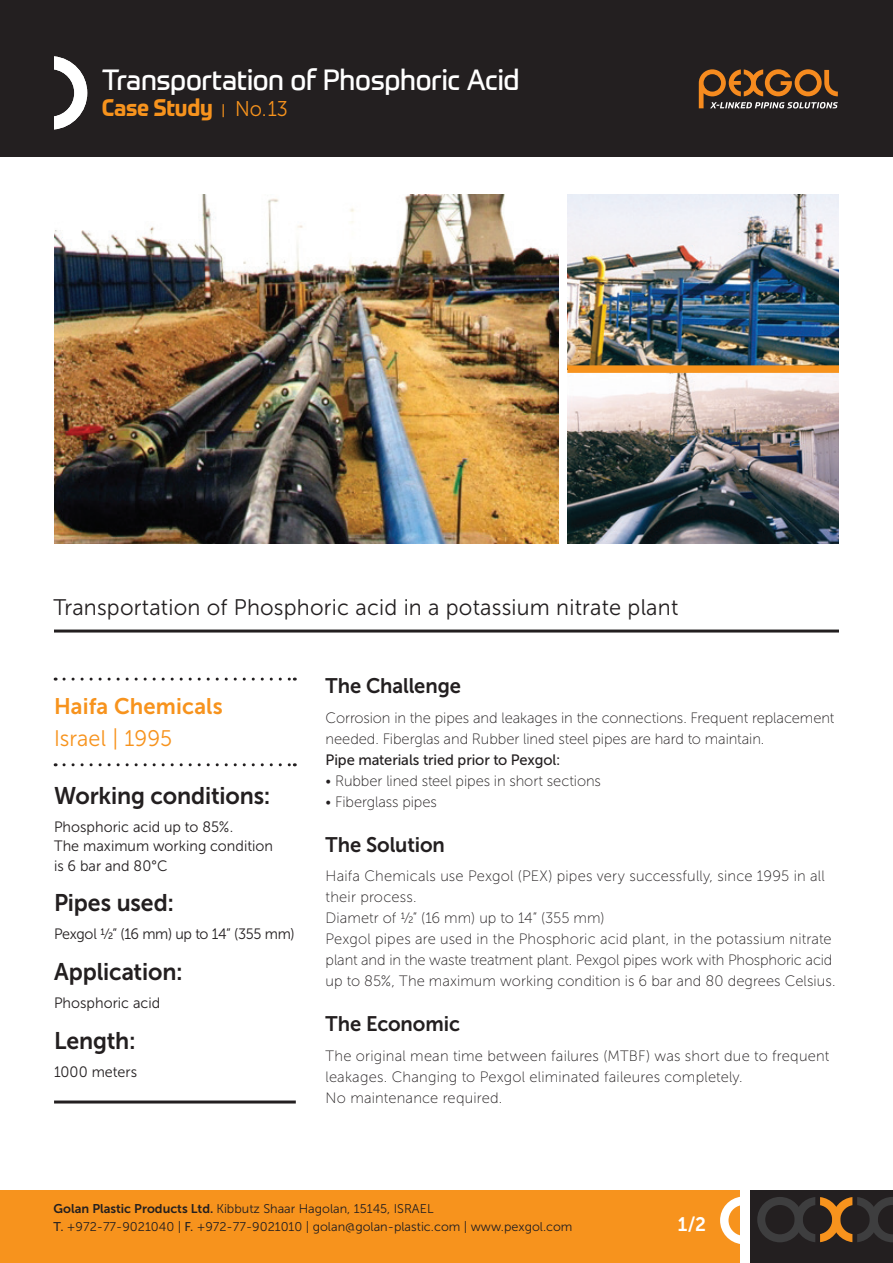
<style>
.page{position:relative;width:893px;height:1263px;background:#fff}
.page>*{position:absolute;margin:0;border:0;box-sizing:border-box;transform-origin:0 0}
.t1{font:28.5px "Prometo";letter-spacing:-.015em;color:#fff}
.t2{font:24px "Museo Sans 700";letter-spacing:-.005em;color:#231f20;scale:.96 1}
.t3{font:700 23.4px "Prometo";letter-spacing:-.01em;color:#f7931d;scale:.92 1}
.t4{font:22.5px "Museo Sans 300";letter-spacing:.01em;color:#231f20}
.t5{font:22.5px "Museo Sans 700";letter-spacing:.005em;color:#f7931d}
.t6{font:22.5px "Museo Sans 300";color:#f7931d;scale:.96 1}
.t7{font:21.3px "Museo Sans 300";color:#f7931d;scale:.92 1}
.t8{font:21px "Museo Sans 700";letter-spacing:-.005em;color:#231f20;scale:.96 1}
.t9{font:19.5px "Museo Sans 700";color:#fff;scale:.96 1}
.t10{font:15px/21px "Museo Sans 100";color:#231f20}
.t11{font:15px/19.5px "Museo Sans 300";color:#231f20;scale:.96 1}
.t12{font:15px "Museo Sans 500";letter-spacing:-.005em;color:#231f20}
.t13{font:15px "Museo Sans 300";letter-spacing:-.025em;color:#231f20;scale:.96 1}
.t14{font:13.8px "Museo Sans 300";color:#f7931d;scale:1.35 1}
.t15{font:12.6px/18.3px "Museo Sans 300";color:#231f20}
.s1{font-family:"Museo Sans 700"}
.s2{font-family:"Museo Sans 500"}
</style>
<div class="page">
<div style="left:0;top:1190px;width:740px;height:73px;background:#f7931d"></div>
<svg style="left:720px;top:1196px;width:20px;height:48px"></svg>
<div style="left:750px;top:1190px;width:143px;height:73px;background:#231f20"></div>
<svg style="left:757px;top:1197px;width:136px;height:45px"></svg>
<div style="left:0;top:0;width:893px;height:156px;background:#231f20"></div>
<svg style="left:54px;top:56px;width:33px;height:73px"></svg>
<svg style="left:699px;top:69px;width:139px;height:39px"></svg>
<svg style="left:64px;top:763px;width:231px;height:3px"></svg>
<hr style="left:54px;top:1100px;width:242px;height:3px;background:#231f20">
<svg style="left:64px;top:678px;width:231px;height:3px"></svg>
<hr style="left:54px;top:629px;width:785px;height:3px;background:#231f20">
<img style="left:567px;top:195px;width:272px;height:348px">
<div style="left:567px;top:365px;width:272px;height:8px;background:#f7931d"></div>
<img style="left:54px;top:195px;width:504px;height:348px">
<h1 class="t1" style="left:102px;top:62px;width:419px">Transportation of Phosphoric Acid</h1>
<h3 class="t3" style="left:102px;top:93px;width:122px">Case Study</h3>
<p class="t14" style="left:221px;top:103px;width:5px">|</p>
<h3 class="t7" style="left:235px;top:97px;width:58px">No.13</h3>
<h3 class="t4" style="left:54px;top:595px;width:626px">Transportation of Phosphoric acid in a potassium nitrate plant</h3>
<h3 class="t5" style="left:54px;top:694px;width:170px">Haifa Chemicals</h3>
<h3 class="t6" style="left:54px;top:726px;width:125px">Israel | 1995</h3>
<h2 class="t2" style="left:54px;top:782px;width:227px">Working conditions:</h2>
<p class="t11" style="left:54px;top:817px;width:230px">Phosphoric acid up to 85%.<br>The maximum working condition is 6 bar and 80°C</p>
<h2 class="t2" style="left:54px;top:890px;width:127px">Pipes used:</h2>
<p class="t13" style="left:54px;top:926px;width:252px">Pexgol ½” (16 mm) up to 14” (355 mm(</p>
<h2 class="t2" style="left:54px;top:958px;width:136px">Application:</h2>
<p class="t11" style="left:54px;top:993px;width:112px">Phosphoric acid</p>
<h2 class="t2" style="left:54px;top:1027px;width:87px">Length:</h2>
<p class="t11" style="left:54px;top:1062px;width:88px">1000 meters</p>
<h3 class="t8" style="left:326px;top:674px;width:143px">The Challenge</h3>
<p class="t10" style="left:326px;top:707px;width:510px">Corrosion in the pipes and leakages in the connections. Frequent replacement needed. Fiberglas and Rubber lined steel pipes are hard to maintain.</p>
<p class="t12" style="left:326px;top:751px;width:236px">Pipe materials tried prior to Pexgol:</p>
<p class="t10" style="left:326px;top:770px;width:277px">• Rubber lined steel pipes in short sections</p>
<p class="t10" style="left:326px;top:791px;width:113px">• Fiberglass pipes</p>
<h3 class="t8" style="left:326px;top:833px;width:126px">The Solution</h3>
<p class="t10" style="left:326px;top:866px;width:511px">Haifa Chemicals use Pexgol (PEX) pipes very successfully, since 1995 in all their process.<br>Diametr of ½” (16 mm) up to 14” (355 mm(<br>Pexgol pipes are used in the Phosphoric acid plant in, the potassium nitrate plant and in the waste treatment plant. Pexgol pipes work with Phosphoric acid up to 85%, The maximum working condition is 6 bar and 80 degrees Celsius.</p>
<h3 class="t8" style="left:326px;top:1012px;width:142px">The Economic</h3>
<p class="t10" style="left:326px;top:1045px;width:505px">The original mean time between failures (MTBF) was short due to frequent leakages. Changing to Pexgol eliminated faileures completely.<br>No maintenance required.</p>
<p class="t15" style="left:54px;top:1199px;width:520px"><span class="s1">Golan Plastic Products Ltd.</span> Kibbutz Shaar Hagolan, 15145, ISRAEL<br><span class="s2">.T</span> +972-77-9021040 | <span class="s2">.F</span> +972-77-9021010 | golan@golan-plastic.com | www.pexgol.com</p>
<h3 class="t9" style="left:678px;top:1213px;width:31px">1/2</h3>
</div>
